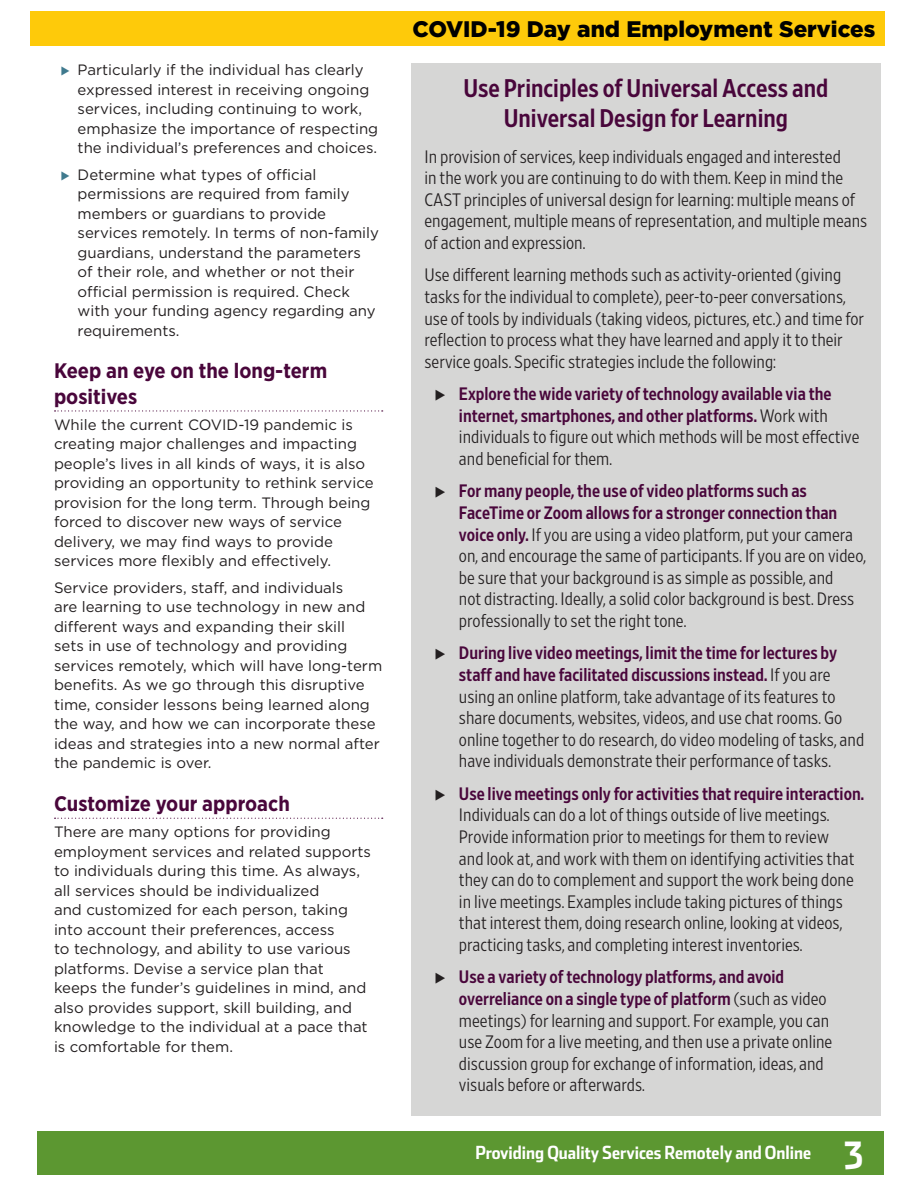
<style>
.page{position:relative;width:918px;height:1188px;background:#fff}
.page>*{position:absolute;margin:0;border:0;box-sizing:border-box;transform-origin:0 0}
.t1{font:25.5px/30.6px "Retina Narrow Med";color:#49063b;text-align:center}
.t2{font:900 22.5px "Gotham HTF";color:#000}
.t3{font:700 21px/25.2px "Gotham Narrow";color:#49063b}
.t4{font:300 18px/21.6px "Retina Narrow";color:#231f20}
.t5{font:18px/21.6px "Retina Narrow Med";color:#49063b}
.t6{font:18px "Stainless Cond Bold Tab";color:#fff}
.t7{font:15px/19.5px "Gotham HTF";color:#231f20}
.s1{font-family:"Retina Narrow";font-weight:300;color:#231f20}
.s2{font-family:"Retina Narrow Med";font-weight:400;color:#49063b}
.s3{font-size:37.5px}
</style>
<div class="page">
<div style="left:38px;top:1132px;width:846px;height:43px;background:#5c9731"></div>
<div style="left:30px;top:11px;width:854px;height:35px;background:#feca0a"></div>
<svg style="left:55px;top:410px;width:328px;height:2px"></svg>
<svg style="left:55px;top:818px;width:328px;height:1px"></svg>
<div style="left:411px;top:63px;width:470px;height:1053px;background:#d6d6d5"></div>
<p class="t7" style="left:78px;top:60px;width:302px">Particularly if the individual has clearly expressed interest in receiving ongoing services, including continuing to work, emphasize the importance of respecting the individual’s preferences and choices.</p>
<p class="t7" style="left:78px;top:164px;width:303px">Determine what types of official permissions are required from family members or guardians to provide services remotely. In terms of non-family guardians, understand the parameters of their role, and whether or not their official permission is required. Check with your funding agency regarding any requirements.</p>
<h2 class="t3" style="left:54px;top:358px;width:275px">Keep an eye on the long-term positives</h2>
<p class="t7" style="left:54px;top:415px;width:321px">While the current COVID-19 pandemic is creating major challenges and impacting people’s lives in all kinds of ways, it is also providing an opportunity to rethink service provision for the long term. Through being forced to discover new ways of service delivery, we may find ways to provide services more flexibly and effectively.</p>
<p class="t7" style="left:54px;top:577px;width:330px">Service providers, staff, and individuals<br>are learning to use technology in new and different ways and expanding their skill<br>sets in use of technology and providing services remotely, which will have long-term benefits. As we go through this disruptive time, consider lessons being learned along the way, and how we can incorporate these ideas and strategies into a new normal after the pandemic is over.</p>
<h2 class="t3" style="left:54px;top:791px;width:237px">Customize your approach</h2>
<p class="t7" style="left:54px;top:822px;width:319px">There are many options for providing employment services and related supports to individuals during this time. As always, all services should be individualized<br>and customized for each person, taking into account their preferences, access<br>to technology, and ability to use various platforms. Devise a service plan that<br>keeps the funder’s guidelines in mind, and also provides support, skill building, and knowledge to the individual at a pace that is comfortable for them.</p>
<p class="t2" style="left:412px;top:16px;width:464px">COVID-19 Day and Employment Services</p>
<h2 class="t1" style="left:463px;top:72px;width:367px">Use Principles of Universal Access and<br>Universal Design for Learning</h2>
<p class="t4" style="left:424px;top:145px;width:444px">In provision of services, keep individuals engaged and interested<br>in the work you are continuing to do with them. Keep in mind the CAST principles of universal design for learning: multiple means of engagement, multiple means of representation, and multiple means of action and expression.</p>
<p class="t4" style="left:424px;top:264px;width:441px">Use different learning methods such as activity-oriented (giving tasks for the individual to complete), peer-to-peer conversations, use of tools by individuals (taking videos, pictures, etc.) and time for reflection to process what they have learned and apply it to their service goals. Specific strategies include the following:</p>
<p class="t5" style="left:459px;top:383px;width:402px">Explore the wide variety of technology available via the internet, smartphones, and other platforms. <span class="s1">Work with individuals to figure out which methods will be most effective and beneficial for them.</span></p>
<p class="t4" style="left:459px;top:480px;width:409px"><span class="s2">For many people, the use of video platforms such as FaceTime or Zoom allows for a stronger connection than voice only.</span> If you are using a video platform, put your camera on, and encourage the same of participants. If you are on video, be sure that your background is as simple as possible, and<br>not distracting. Ideally, a solid color background is best. Dress professionally to set the right tone.</p>
<p class="t4" style="left:459px;top:642px;width:407px"><span class="s2">During live video meetings, limit the time for lectures by staff and have facilitated discussions instead.</span> If you are using an online platform, take advantage of its features to share documents, websites, videos, and use chat rooms. Go online together to do research, do video modeling of tasks, and have individuals demonstrate their performance of tasks.</p>
<p class="t4" style="left:459px;top:782px;width:407px"><span class="s2">Use live meetings only for activities that require interaction.<br></span>Individuals can do a lot of things outside of live meetings.<br>Provide information prior to meetings for them to review<br>and look at, and work with them on identifying activities that they can do to complement and support the work being done in live meetings. Examples include taking pictures of things that interest them, doing research online, looking at videos, practicing tasks, and completing interest inventories.</p>
<p class="t4" style="left:459px;top:966px;width:375px"><span class="s2">Use a variety of technology platforms, and avoid overreliance on a single type of platform</span> (such as video meetings) for learning and support. For example, you can use Zoom for a live meeting, and then use a private online discussion group for exchange of information, ideas, and visuals before or afterwards.</p>
<p class="t6" style="left:475px;top:1141px;width:391px">Providing Quality Services Remotely and Online <span class="s3">3</span></p>
</div>
